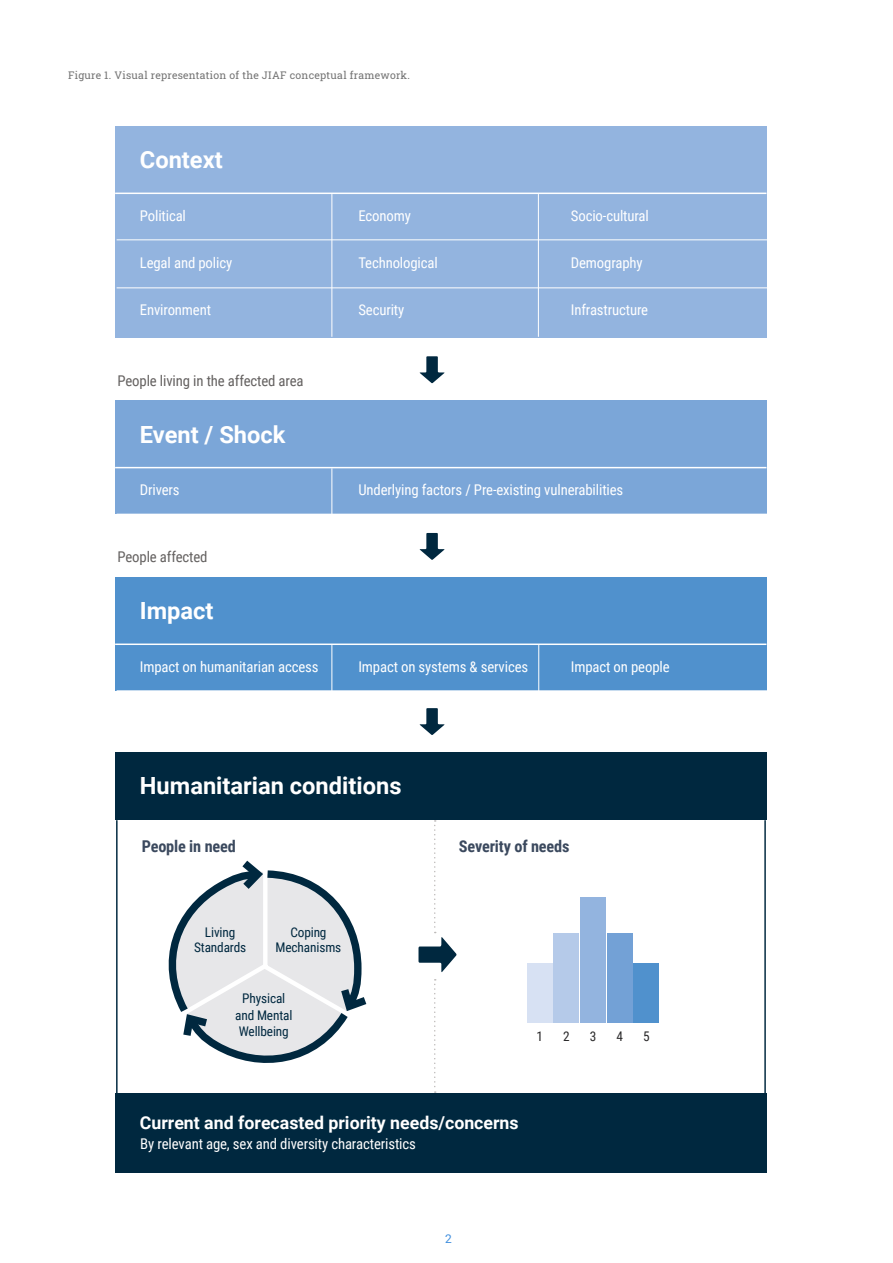
<style>
.page{position:relative;width:893px;height:1263px;background:#fff}
.page>*{position:absolute;margin:0;border:0;box-sizing:border-box;transform-origin:0 0}
.t1{font:700 23.7px "Roboto";color:#fff}
.t2{font:700 17.7px "Roboto";color:#fff}
.t3{font:700 16.2px "Roboto Condensed";letter-spacing:-.01em;color:#3b495e}
.t4{font:14.85px "Roboto Condensed";letter-spacing:-.01em;color:#fff}
.t5{font:14.85px "Roboto Condensed";letter-spacing:-.01em;color:#646160}
.t6{font:13.35px/15.8px "Roboto Condensed";letter-spacing:-.01em;color:#00283f;text-align:center}
.t7{font:13.35px "Roboto Condensed";color:#292829}
.t8{font:12px "Roboto Mono";color:#418fde}
.t9{font:10.5px "Roboto Slab";letter-spacing:.025em;color:#737373}
</style>
<div class="page">
<div style="left:115px;top:126px;width:652px;height:211px;background:#93b4df"></div>
<div style="left:115px;top:400px;width:652px;height:114px;background:#7ba6d8"></div>
<div style="left:115px;top:577px;width:652px;height:114px;background:#5091cd"></div>
<div style="left:115px;top:752px;width:652px;height:68px;background:#00283f"></div>
<div style="left:115px;top:1093px;width:652px;height:80px;background:#00283f"></div>
<hr style="left:117px;top:240px;width:651px;height:1px;background:#fff">
<hr style="left:117px;top:690px;width:651px;height:1px;background:#fff">
<hr style="left:115px;top:193px;width:651px;height:1px;background:#fff">
<hr style="left:115px;top:467px;width:651px;height:1px;background:#fff">
<hr style="left:115px;top:643px;width:651px;height:2px;background:#fff">
<hr style="left:332px;top:194px;width:1px;height:143px;background:#fff">
<hr style="left:332px;top:468px;width:1px;height:46px;background:#fff">
<hr style="left:332px;top:645px;width:1px;height:46px;background:#fff">
<hr style="left:538px;top:645px;width:1px;height:46px;background:#fff">
<hr style="left:538px;top:194px;width:1px;height:143px;background:#fff">
<hr style="left:117px;top:288px;width:651px;height:1px;background:#fff">
<svg style="left:419px;top:356px;width:26px;height:28px"></svg>
<svg style="left:419px;top:533px;width:26px;height:27px"></svg>
<svg style="left:419px;top:708px;width:26px;height:27px"></svg>
<hr style="left:116px;top:820px;width:2px;height:290px;background:#00283f">
<hr style="left:764px;top:820px;width:2px;height:290px;background:#00283f">
<svg style="left:168px;top:860px;width:199px;height:203px"></svg>
<svg style="left:434px;top:979px;width:2px;height:114px"></svg>
<svg style="left:418px;top:820px;width:39px;height:152px"></svg>
<div style="left:580px;top:897px;width:26px;height:126px;background:#93b4df"></div>
<div style="left:634px;top:963px;width:25px;height:60px;background:#5091cd"></div>
<div style="left:527px;top:963px;width:25px;height:60px;background:#d7e1f3"></div>
<div style="left:554px;top:933px;width:25px;height:90px;background:#b5cae9"></div>
<div style="left:607px;top:933px;width:25px;height:90px;background:#73a1d6"></div>
<p class="t9" style="left:68px;top:68px;width:343px">Figure 1. Visual representation of the JIAF conceptual framework.</p>
<h1 class="t1" style="left:140px;top:143px;width:84px">Context</h1>
<p class="t4" style="left:140px;top:205px;width:48px">Political</p>
<p class="t4" style="left:140px;top:252px;width:94px">Legal and policy</p>
<p class="t4" style="left:140px;top:300px;width:73px">Environment</p>
<p class="t5" style="left:118px;top:370px;width:188px">People living in the affected area</p>
<h1 class="t1" style="left:140px;top:417px;width:147px">Event / Shock</h1>
<p class="t4" style="left:140px;top:480px;width:41px">Drivers</p>
<p class="t5" style="left:118px;top:547px;width:91px">People affected</p>
<h1 class="t1" style="left:140px;top:594px;width:75px">Impact</h1>
<p class="t4" style="left:140px;top:656px;width:180px">Impact on humanitarian access</p>
<p class="t4" style="left:358px;top:205px;width:54px">Economy</p>
<p class="t4" style="left:358px;top:252px;width:81px">Technological</p>
<p class="t4" style="left:358px;top:300px;width:47px">Security</p>
<p class="t4" style="left:571px;top:205px;width:80px">Socio-cultural</p>
<p class="t4" style="left:571px;top:252px;width:73px">Demography</p>
<p class="t4" style="left:571px;top:300px;width:79px">Infrastructure</p>
<p class="t4" style="left:358px;top:480px;width:266px">Underlying factors / Pre-existing vulnerabilities</p>
<p class="t4" style="left:358px;top:656px;width:171px">Impact on systems &amp; services</p>
<p class="t4" style="left:571px;top:656px;width:100px">Impact on people</p>
<h1 class="t1" style="left:140px;top:769px;width:263px">Humanitarian conditions</h1>
<p class="t3" style="left:142px;top:835px;width:96px">People in need</p>
<p class="t6" style="left:194px;top:923px;width:54px">Living<br>Standards</p>
<p class="t6" style="left:276px;top:923px;width:67px">Coping<br>Mechanisms</p>
<p class="t6" style="left:235px;top:990px;width:59px;line-height:16.2px">Physical and Mental<br>Wellbeing</p>
<p class="t3" style="left:459px;top:835px;width:112px">Severity of needs</p>
<p class="t7" style="left:537px;top:1026px;width:8px">1</p>
<p class="t7" style="left:590px;top:1026px;width:8px">3</p>
<p class="t7" style="left:563px;top:1026px;width:8px">2</p>
<p class="t7" style="left:616px;top:1026px;width:8px">4</p>
<p class="t7" style="left:643px;top:1026px;width:8px">5</p>
<p class="t2" style="left:140px;top:1110px;width:380px">Current and forecasted priority needs/concerns</p>
<p class="t4" style="left:140px;top:1133px;width:277px">By relevant age, sex and diversity characteristics</p>
<p class="t8" style="left:445px;top:1230px;width:9px">2</p>
</div>
